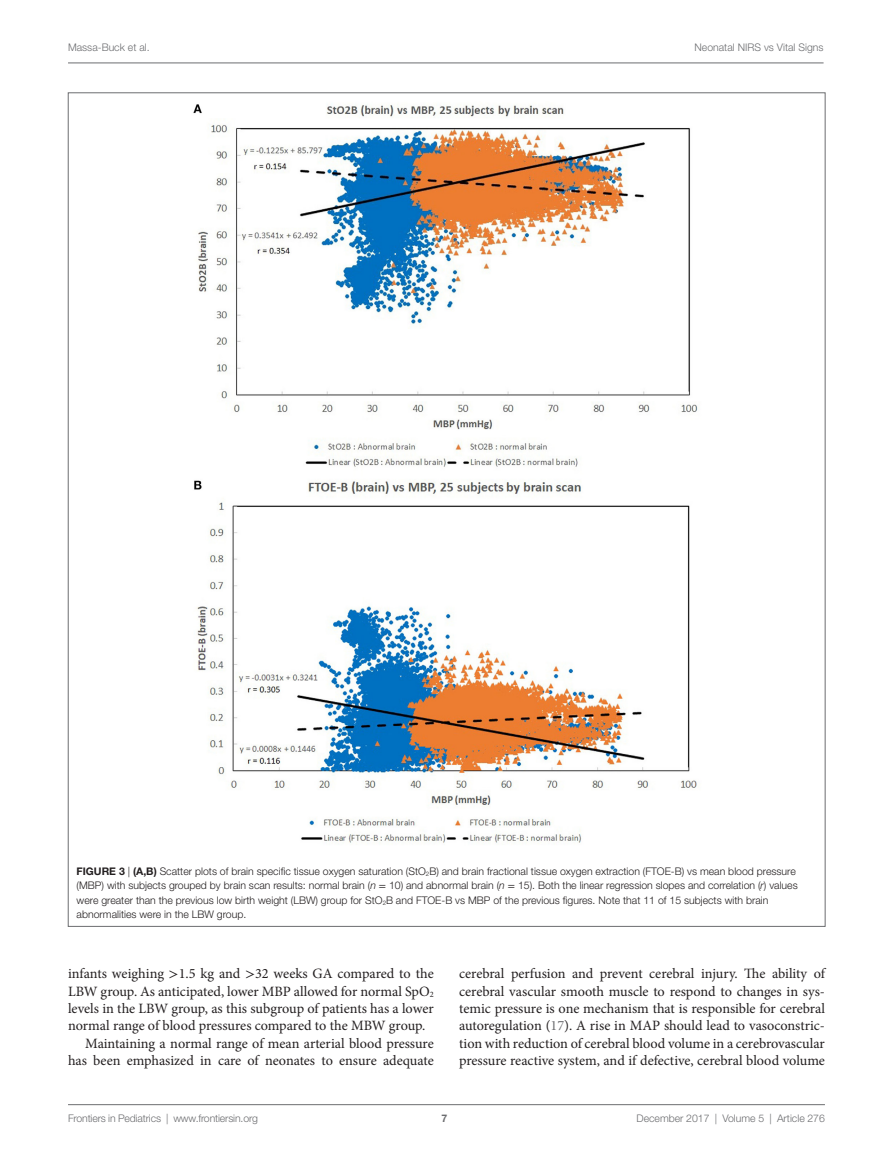
<style>
.page{position:relative;width:893px;height:1170px;background:#fff}
.page>*{position:absolute;margin:0;border:0;box-sizing:border-box;transform-origin:0 0}
.t1{font:14.25px/17.2px "Minion Pro";letter-spacing:-.005em;color:#231f20;text-align:justify}
.t2{font:300 10.5px/14.2px "Helvetica Neue LT Std";color:#231f20}
.t3{font:300 10.5px "Helvetica Neue LT Std";color:#6c6d70}
.t4{font:700 10.5px "Helvetica Neue LT Std";color:#6c6d70}
.s1{font-weight:700}
.s2{font-style:italic}
.s3{font-family:"STIX General";font-weight:400}
.s4{font-family:"STIX General"}
.s5{color:#6c6d70}
</style>
<div class="page">
<img style="left:193px;top:104px;width:506px;height:739px">
<hr style="left:68px;top:1104px;width:757px;height:1px;background:#6c6d70">
<hr style="left:68px;top:63px;width:755px;height:1px;background:#6c6d70">
<p class="t3" style="left:68px;top:41px;width:83px">Massa-Buck et al.</p>
<p class="t3" style="left:694px;top:41px;width:131px">Neonatal NIRS vs Vital Signs</p>
<p class="t2" style="left:77px;top:864px;width:723px"><span class="s1">FIGURE 3</span> | <span class="s1">(A,B)</span> Scatter plots of brain specific tissue oxygen saturation (StO<sub>2</sub>B) and brain fractional tissue oxygen extraction (FTOE-B) vs mean blood pressure (MBP) with subjects grouped by brain scan results: normal brain (<span class="s2">n</span> <span class="s3">=</span> 10) and abnormal brain (<span class="s2">n</span> <span class="s3">=</span> 15). Both the linear regression slopes and correlation (<span class="s2">r</span>) values were greater than the previous low birth weight (LBW) group for StO<sub>2</sub>B and FTOE-B vs MBP of the previous figures. Note that 11 of 15 subjects with brain abnormalities were in the LBW group.</p>
<p class="t1" style="left:68px;top:965px;width:367px">infants weighing <span class="s4">&gt;</span>1.5 kg and <span class="s4">&gt;</span>32 weeks GA compared to the</p>
<p class="t1" style="left:68px;top:982px;width:367px">LBW group. As anticipated, lower MBP allowed for normal SpO<sub>2</sub></p>
<p class="t1" style="left:68px;top:999px;width:367px">levels in the LBW group, as this subgroup of patients has a lower</p>
<p class="t1" style="left:68px;top:1017px;width:359px">normal range of blood pressures compared to the MBW group.</p>
<p class="t1" style="left:85px;top:1034px;width:350px">Maintaining a normal range of mean arterial blood pressure</p>
<p class="t1" style="left:68px;top:1051px;width:367px">has been emphasized in care of neonates to ensure adequate</p>
<p class="t1" style="left:459px;top:965px;width:367px">cerebral perfusion and prevent cerebral injury. The ability of cerebral vascular smooth muscle to respond to changes in sys&shy;temic pressure is one mechanism that is responsible for cerebral autoregulation (<span class="s5">17</span>). A rise in MAP should lead to vasoconstric&shy;tion with reduction of cerebral blood volume in a cerebrovascular pressure reactive system, and if defective, cerebral blood volume</p>
<p class="t3" style="left:68px;top:1111px;width:191px">Frontiers in Pediatrics | www.frontiersin.org</p>
<p class="t3" style="left:636px;top:1111px;width:190px">December 2017 | Volume 5 | Article 276</p>
<p class="t4" style="left:441px;top:1111px;width:7px">7</p>
</div>
